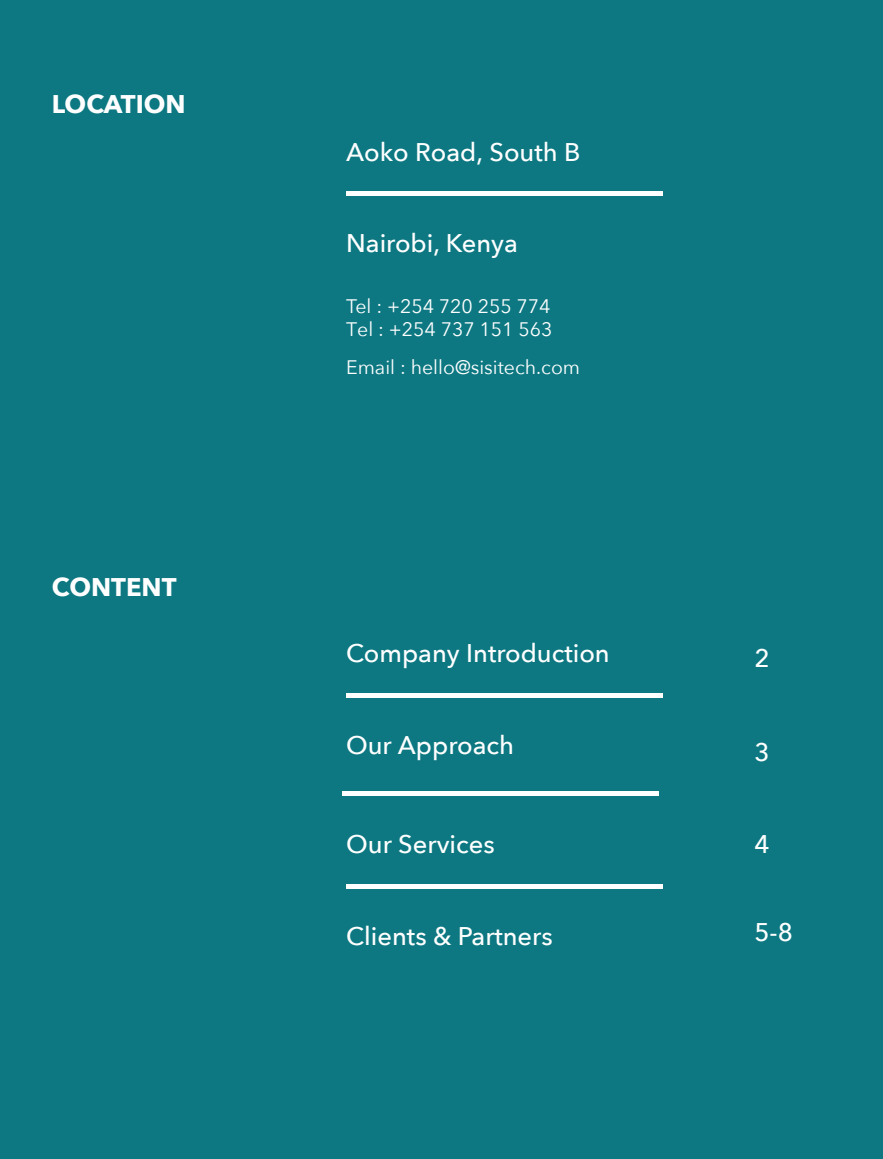
<style>
.page{position:relative;width:883px;height:1159px;background:#fff}
.page>*{position:absolute;margin:0;border:0;box-sizing:border-box;transform-origin:0 0}
.t1{font:500 25.5px "Avenir Next";color:#fff}
.t2{font:700 25.5px "Avenir Next";color:#fff}
.t3{font:19.5px/23.4px "Avenir Next";color:#fff}
</style>
<div class="page">
<div style="left:0;top:0;width:882px;height:1159px;background:#0d7882"></div>
<hr style="left:346px;top:192px;width:316px;height:4px;background:#fff">
<div style="left:346px;top:693px;width:316px;height:5px;background:#fff"></div>
<div style="left:346px;top:884px;width:316px;height:5px;background:#fff"></div>
<div style="left:342px;top:791px;width:317px;height:5px;background:#fff"></div>
<p class="t2" style="left:52px;top:82px;width:135px">LOCATION</p>
<p class="t2" style="left:52px;top:565px;width:126px">CONTENT</p>
<p class="t1" style="left:346px;top:130px;width:236px">Aoko Road, South B</p>
<p class="t1" style="left:346px;top:222px;width:173px">Nairobi, Kenya</p>
<p class="t3" style="left:346px;top:294px;width:208px">Tel : +254 720 255 774<br>Tel : +254 737 151 563</p>
<p class="t3" style="left:346px;top:354px;width:235px">Email : hello@sisitech.com</p>
<p class="t1" style="left:346px;top:631px;width:265px">Company Introduction</p>
<p class="t1" style="left:346px;top:723px;width:169px">Our Approach</p>
<p class="t1" style="left:346px;top:823px;width:150px">Our Services</p>
<p class="t1" style="left:346px;top:914px;width:208px">Clients &amp; Partners</p>
<p class="t1" style="left:754px;top:636px;width:17px">2</p>
<p class="t1" style="left:754px;top:730px;width:17px">3</p>
<p class="t1" style="left:754px;top:823px;width:17px">4</p>
<p class="t1" style="left:754px;top:910px;width:40px">5-8</p>
</div>
